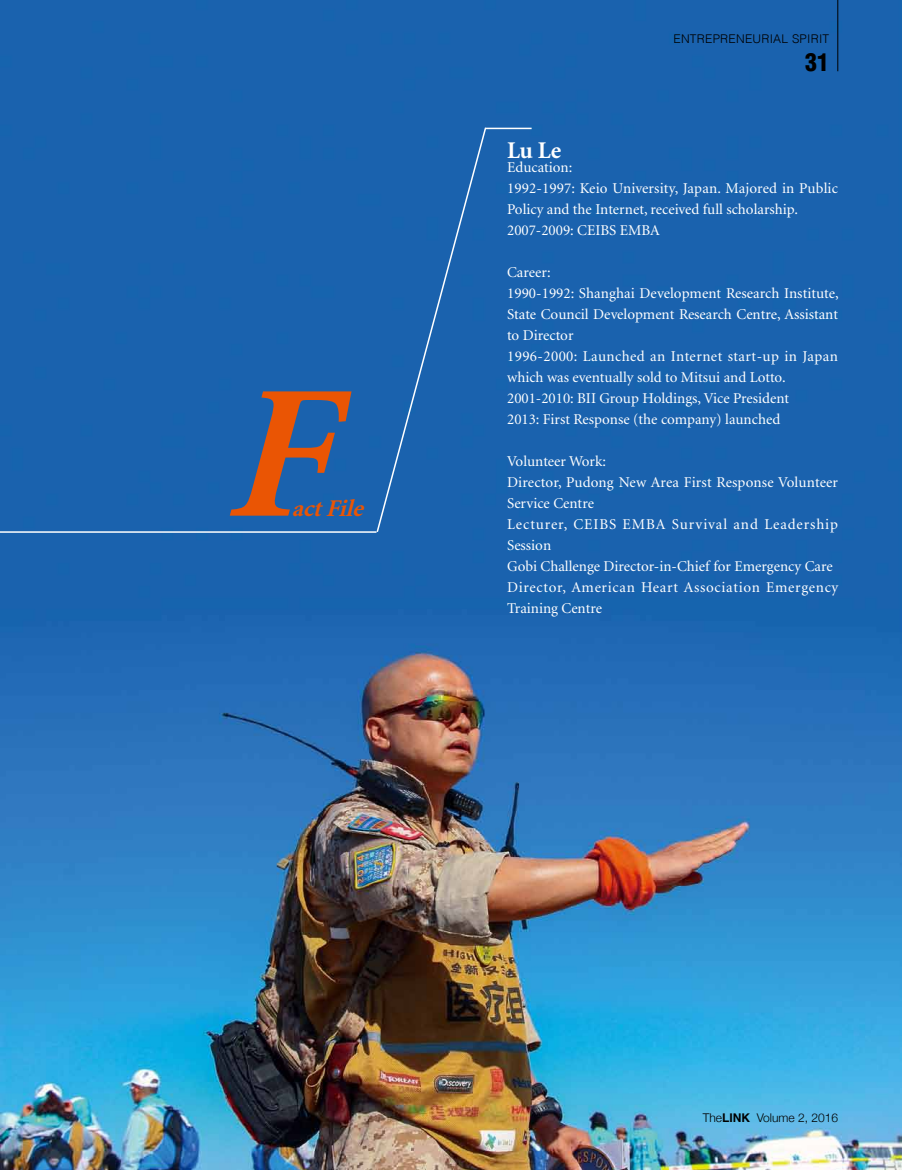
<style>
.page{position:relative;width:902px;height:1170px;background:#fff}
.page>*{position:absolute;margin:0;border:0;box-sizing:border-box;transform-origin:0 0}
.t1{font:italic 700 24px "Minion";color:#ea5504}
.t2{font:700 24px "Minion";color:#fff}
.t3{font:900 condensed 24px "Helvetica";color:#000}
.t4{font:15px/21px "Minion";color:#fff}
.t5{font:300 12px "Helvetica";letter-spacing:.02em;color:#000}
.t6{font:300 12px "Helvetica Neue";color:#000}
.s1{font-family:"Helvetica";font-weight:700}
</style>
<div class="page">
<img style="left:0;top:0;width:901px;height:1169px">
<div style="left:375px;top:126px;width:112px;height:407px;background:#1a62ae"></div>
<hr style="left:485px;top:128px;width:46px;height:1px;background:#fff">
<svg style="left:230px;top:391px;width:121px;height:124px;background:#5c5d77"></svg>
<hr style="left:0;top:531px;width:376px;height:1px;background:#fff">
<hr style="left:837px;top:0;width:1px;height:71px;background:#000">
<h1 class="t1" style="left:291px;top:496px;width:79px">actFile</h1>
<p class="t5" style="left:673px;top:29px;width:157px">ENTREPRENEURIAL SPIRIT</p>
<h1 class="t3" style="left:805px;top:47px;width:25px">31</h1>
<h1 class="t2" style="left:507px;top:138px;width:55px">Lu Le</h1>
<p class="t4" style="left:507px;top:157px;width:332px">Education:<br>1992-1997: Keio University, Japan. Majored in Public Policy and the Internet, received full scholarship.<br>2007-2009: CEIBS EMBA</p>
<p class="t4" style="left:507px;top:262px;width:333px">Career:<br>1990-1992: Shanghai Development Research Institute, State Council Development Research Centre, Assistant to Director<br>1996-2000: Launched an Internet start-up in Japan which was eventually sold to Mitsui and Lotto.<br>2001-2010: BII Group Holdings, Vice President<br>2013: First Response (the company) launched</p>
<p class="t4" style="left:507px;top:451px;width:332px">Volunteer Work:<br>Director, Pudong New Area First Response Volunteer<br>Service Centre<br>Lecturer, CEIBS EMBA Survival and Leadership<br>Session<br>Gobi Challenge Director-in-Chief for Emergency Care<br>Director, American Heart Association Emergency<br>Training Centre</p>
<p class="t6" style="left:702px;top:1108px;width:137px">the<span class="s1">LINK</span> Volume 2, 2016</p>
</div>
